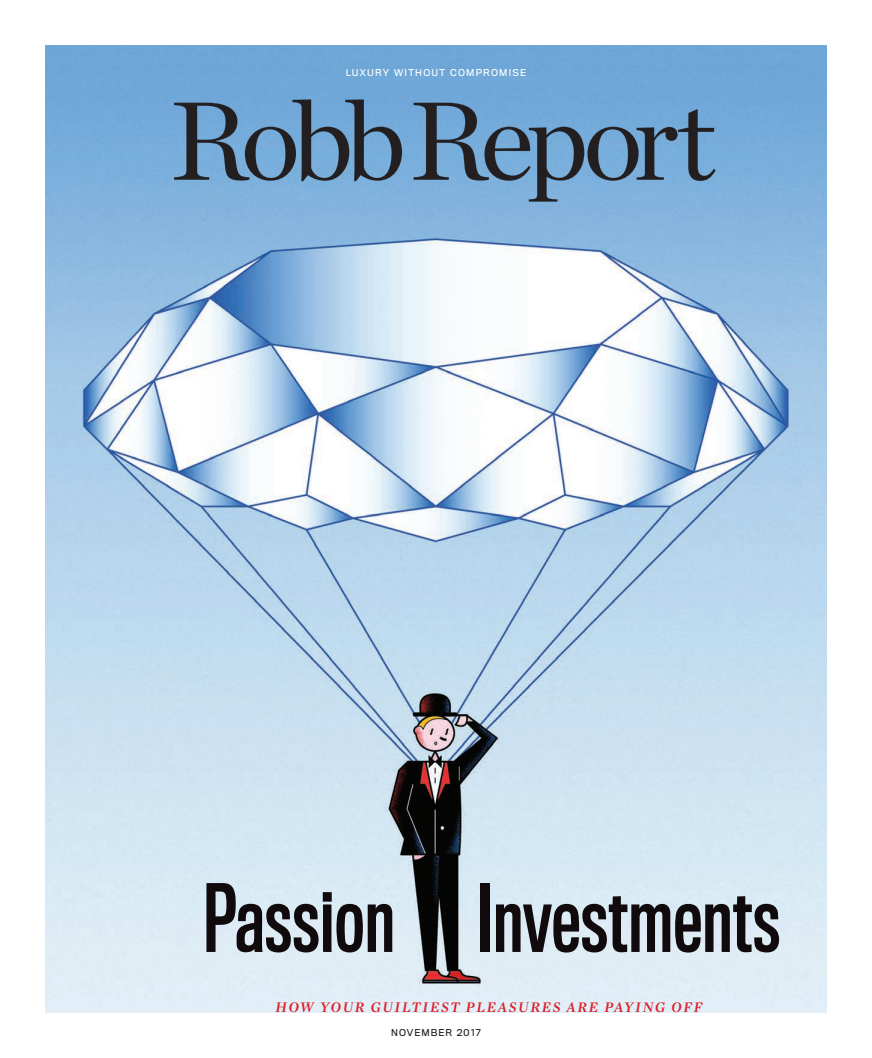
<style>
.page{position:relative;width:872px;height:1058px;background:#fff}
.page>*{position:absolute;margin:0;border:0;box-sizing:border-box;transform-origin:0 0}
.t1{font:86.25px "Titling Gothic FB Comp Standard";letter-spacing:.01em;color:#110a0c}
.t2{font:italic 600 15px "Mercury Display";letter-spacing:.1em;color:#da2128}
.t3{font:8.75px "Titling Gothic FB Normal";letter-spacing:.14em;color:#fff}
.t4{font:8.75px "Titling Gothic FB Normal";letter-spacing:.12em;color:#231f20}
</style>
<div class="page">
<img style="left:45px;top:45px;width:782px;height:967px">
<svg style="left:174px;top:99px;width:542px;height:103px;background:#6b97bd"></svg>
<img style="left:174px;top:99px;width:315px;height:82px">
<p class="t3" style="left:346px;top:67px;width:182px">LUXURY WITHOUT COMPROMISE</p>
<p class="t1" style="left:203px;top:869px;width:578px">Passion Investments</p>
<p class="t2" style="left:275px;top:996px;width:429px">HOW YOUR GUILTIEST PLEASURES ARE PAYING OFF</p>
<p class="t4" style="left:391px;top:1027px;width:91px">NOVEMBER 2017</p>
</div>
